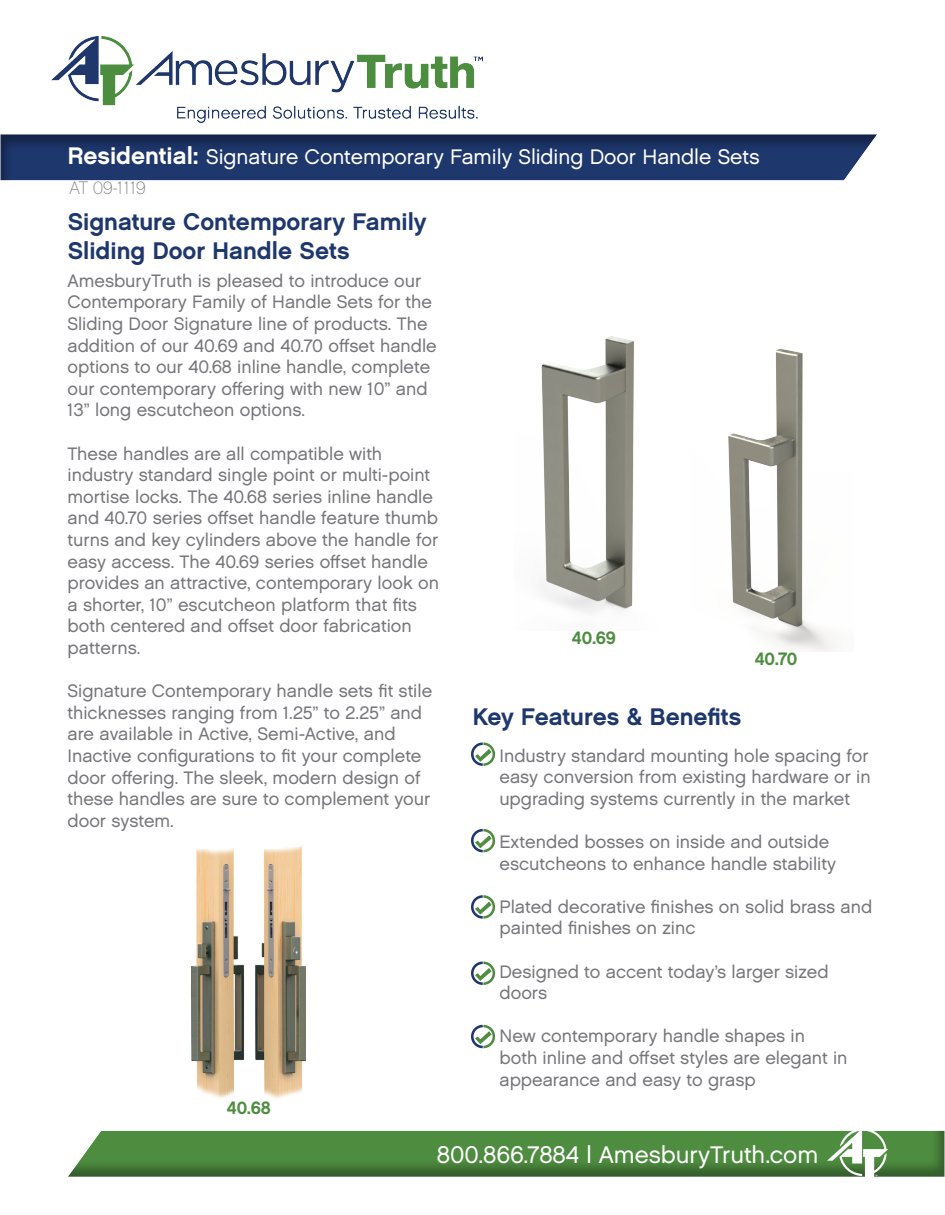
<style>
.page{position:relative;width:945px;height:1215px;background:#fff}
.page>*{position:absolute;margin:0;border:0;box-sizing:border-box;transform-origin:0 0}
.t1{font:24px "Chalet New York Nineteen Sixty";color:#1e376d}
.t2{font:24px "Chalet London Nineteen Sixty";color:#fff}
.t3{font:21px "Chalet London Nineteen Sixty";color:#fff}
.t4{font:18px/21.6px "Chalet London Nineteen Sixty";color:#76767b}
.t5{font:18px "Chalet New York Nineteen Sixty";letter-spacing:-.005em;color:#4e8d40}
.t6{font:18px "Chalet Paris Nineteen Sixty";color:#76767b}
.s1{font-family:"Chalet New York Nineteen Sixty";font-size:24px}
</style>
<div class="page">
<img style="left:52px;top:36px;width:431px;height:87px">
<div style="left:0;top:134px;width:878px;height:49px;background:#231f20;opacity:.4"></div>
<svg style="left:68px;top:1130px;width:877px;height:47px;background:#558c49"></svg>
<svg style="left:471px;top:742px;width:25px;height:24px"></svg>
<svg style="left:471px;top:828px;width:25px;height:25px"></svg>
<svg style="left:471px;top:895px;width:25px;height:24px"></svg>
<svg style="left:471px;top:961px;width:25px;height:24px"></svg>
<svg style="left:471px;top:1024px;width:25px;height:25px"></svg>
<img style="left:192px;top:846px;width:113px;height:253px">
<img style="left:541px;top:336px;width:93px;height:277px">
<img style="left:728px;top:348px;width:106px;height:303px">
<p class="t3" style="left:68px;top:144px;width:693px"><span class="s1">Residential:</span> Signature Contemporary Family Sliding Door Handle Sets</p>
<p class="t6" style="left:69px;top:178px;width:78px">AT 09-1119</p>
<p class="t1" style="left:68px;top:207px;width:360px">Signature Contemporary Family</p>
<p class="t1" style="left:68px;top:236px;width:283px">Sliding Door Handle Sets</p>
<p class="t4" style="left:68px;top:270px;width:371px">AmesburyTruth is pleased to introduce our Contemporary Family of Handle Sets for the Sliding Door Signature line of products. The addition of our 40.69 and 40.70 offset handle options to our 40.68 inline handle, complete our contemporary offering with new 10” and 13” long escutcheon options.</p>
<p class="t4" style="left:68px;top:443px;width:373px">These handles are all compatible with industry standard single point or multi-point mortise locks. The 40.68 series inline handle and 40.70 series offset handle feature thumb turns and key cylinders above the handle for easy access. The 40.69 series offset handle provides an attractive, contemporary look on a shorter, 10” escutcheon platform that fits both centered and offset door fabrication patterns.</p>
<p class="t4" style="left:68px;top:680px;width:366px">Signature Contemporary handle sets fit stile thicknesses ranging from 1.25” to 2.25” and are available in Active, Semi-Active, and Inactive configurations to fit your complete door offering. The sleek, modern design of these handles are sure to complement your door system.</p>
<p class="t5" style="left:227px;top:1096px;width:46px">40.68</p>
<p class="t5" style="left:572px;top:627px;width:46px">40.69</p>
<p class="t5" style="left:755px;top:647px;width:44px">40.70</p>
<p class="t1" style="left:473px;top:702px;width:270px">Key Features &amp; Benefits</p>
<p class="t4" style="left:500px;top:745px;width:373px;text-align:justify">Industry standard mounting hole spacing for easy conversion from existing hardware or in upgrading systems currently in the market</p>
<p class="t4" style="left:500px;top:831px;width:338px">Extended bosses on inside and outside escutcheons to enhance handle stability</p>
<p class="t4" style="left:500px;top:896px;width:374px">Plated decorative finishes on solid brass and painted finishes on zinc</p>
<p class="t4" style="left:500px;top:961px;width:331px">Designed to accent today’s larger sized doors</p>
<p class="t4" style="left:500px;top:1025px;width:350px">New contemporary handle shapes in<br>both inline and offset styles are elegant in appearance and easy to grasp</p>
<p class="t2" style="left:437px;top:1140px;width:383px">800.866.7884 | AmesburyTruth.com</p>
</div>
